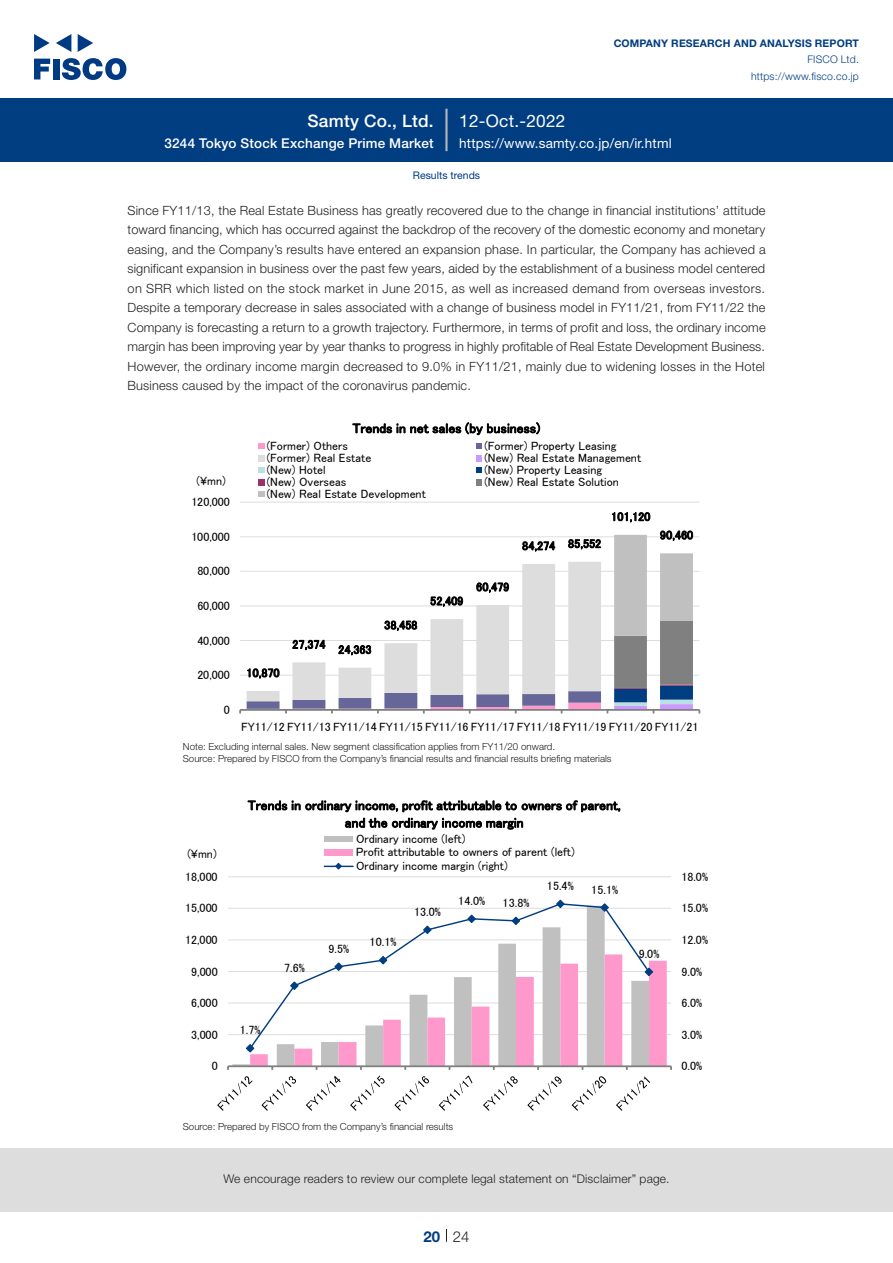
<style>
.page{position:relative;width:893px;height:1263px;background:#fff}
.page>*{position:absolute;margin:0;border:0;box-sizing:border-box;transform-origin:0 0}
.t1{font:500 17.25px "Helvetica Neue LT Std";letter-spacing:.015em;color:#fff}
.t2{font:17.25px "Helvetica Neue LT Std";letter-spacing:.015em;color:#fff}
.t3{font:300 15px "Helvetica Neue LT Std";color:#231f20}
.t4{font:700 15px "Helvetica Neue LT Std";color:#003d81}
.t5{font:13.5px/17.4px "MS P Gothic";letter-spacing:.01em;color:#000;text-align:center}
.t6{font:13.5px "Helvetica Neue LT Std";letter-spacing:.015em;color:#fff}
.t7{font:500 13.5px "Helvetica Neue LT Std";letter-spacing:.015em;color:#fff}
.t8{font:300 12.75px/19.5px "Helvetica Neue LT Std";letter-spacing:.015em;color:#231f20;text-align:justify}
.t9{font:12.15px "MS P Gothic";letter-spacing:.005em;color:#000}
.t10{font:12px/13.5px "MS P Gothic";color:#000}
.t11{font:300 12px "Helvetica Neue LT Std";letter-spacing:.015em;color:#231f20}
.t12{font:700 10.5px "Helvetica Neue LT Std";letter-spacing:.015em;color:#003d81}
.t13{font:300 10.5px/16.5px "Helvetica Neue LT Std";letter-spacing:.015em;color:#003d81;text-align:right}
.t14{font:10.5px "Helvetica Neue LT Std";color:#003d81}
.t15{font:300 9.75px/12px "Helvetica Neue LT Std";color:#231f20}
</style>
<div class="page">
<div style="left:0;top:1148px;width:893px;height:64px;background:#ddd"></div>
<svg style="left:34px;top:59px;width:16px;height:20px"></svg>
<div style="left:53px;top:59px;width:6px;height:20px;background:#003a83"></div>
<svg style="left:62px;top:58px;width:64px;height:22px"></svg>
<svg style="left:34px;top:34px;width:16px;height:18px"></svg>
<svg style="left:78px;top:34px;width:15px;height:18px"></svg>
<svg style="left:56px;top:34px;width:15px;height:18px"></svg>
<div style="left:0;top:98px;width:893px;height:64px;background:#003d81"></div>
<hr style="left:445px;top:109px;width:3px;height:42px;background:#b5b5b6">
<svg style="left:446px;top:1229px;width:1px;height:13px"></svg>
<hr style="left:240px;top:675px;width:459px;height:1px;background:#ddd">
<hr style="left:240px;top:640px;width:459px;height:1px;background:#ddd">
<hr style="left:240px;top:606px;width:459px;height:1px;background:#ddd">
<hr style="left:240px;top:571px;width:459px;height:1px;background:#ddd">
<hr style="left:240px;top:536px;width:459px;height:1px;background:#ddd">
<hr style="left:240px;top:502px;width:459px;height:1px;background:#ddd">
<svg style="left:247px;top:562px;width:354px;height:129px"></svg>
<hr style="left:240px;top:709px;width:459px;height:2px;background:#808080">
<svg style="left:247px;top:691px;width:354px;height:22px"></svg>
<svg style="left:614px;top:535px;width:86px;height:178px"></svg>
<svg style="left:258px;top:443px;width:6px;height:6px"></svg>
<svg style="left:476px;top:443px;width:6px;height:6px"></svg>
<svg style="left:258px;top:455px;width:6px;height:6px"></svg>
<svg style="left:476px;top:455px;width:6px;height:6px"></svg>
<svg style="left:258px;top:467px;width:6px;height:6px"></svg>
<svg style="left:476px;top:467px;width:6px;height:6px"></svg>
<svg style="left:258px;top:479px;width:6px;height:6px"></svg>
<svg style="left:476px;top:479px;width:6px;height:6px"></svg>
<svg style="left:258px;top:491px;width:6px;height:6px"></svg>
<hr style="left:228px;top:1034px;width:443px;height:1px;background:#ddd">
<hr style="left:228px;top:1003px;width:443px;height:1px;background:#ddd">
<hr style="left:228px;top:971px;width:443px;height:1px;background:#ddd">
<hr style="left:228px;top:939px;width:443px;height:1px;background:#ddd">
<hr style="left:228px;top:908px;width:443px;height:1px;background:#ddd">
<hr style="left:228px;top:876px;width:443px;height:1px;background:#ddd">
<svg style="left:250px;top:960px;width:417px;height:105px"></svg>
<hr style="left:228px;top:1065px;width:443px;height:2px;background:#808080">
<svg style="left:248px;top:903px;width:403px;height:147px"></svg>
<svg style="left:246px;top:1043px;width:9px;height:10px"></svg>
<svg style="left:290px;top:981px;width:9px;height:9px"></svg>
<svg style="left:334px;top:962px;width:9px;height:9px"></svg>
<svg style="left:378px;top:955px;width:10px;height:10px"></svg>
<svg style="left:423px;top:925px;width:9px;height:10px"></svg>
<svg style="left:467px;top:914px;width:9px;height:10px"></svg>
<svg style="left:511px;top:916px;width:10px;height:10px"></svg>
<svg style="left:556px;top:899px;width:9px;height:10px"></svg>
<svg style="left:600px;top:903px;width:9px;height:9px"></svg>
<svg style="left:644px;top:967px;width:10px;height:10px"></svg>
<svg style="left:217px;top:1076px;width:36px;height:35px"></svg>
<svg style="left:261px;top:1076px;width:35px;height:35px"></svg>
<svg style="left:306px;top:1076px;width:35px;height:35px"></svg>
<svg style="left:350px;top:1067px;width:34px;height:44px"></svg>
<svg style="left:394px;top:1076px;width:35px;height:35px"></svg>
<svg style="left:439px;top:1067px;width:33px;height:44px"></svg>
<svg style="left:483px;top:1076px;width:35px;height:35px"></svg>
<svg style="left:527px;top:1076px;width:35px;height:35px"></svg>
<svg style="left:572px;top:1076px;width:34px;height:35px"></svg>
<svg style="left:616px;top:1076px;width:34px;height:35px"></svg>
<div style="left:324px;top:836px;width:29px;height:6px;background:#c0c0c0"></div>
<div style="left:324px;top:850px;width:29px;height:6px;background:#f9c"></div>
<svg style="left:324px;top:863px;width:29px;height:7px"></svg>
<h1 class="t1" style="left:308px;top:110px;width:128px">Samty Co., Ltd.</h1>
<p class="t7" style="left:165px;top:135px;width:271px">3244 Tokyo Stock Exchange Prime Market</p>
<h1 class="t2" style="left:459px;top:110px;width:108px">12-Oct.-2022</h1>
<p class="t12" style="left:614px;top:37px;width:247px">COMPANY RESEARCH AND ANALYSIS REPORT</p>
<p class="t13" style="left:751px;top:51px;width:109px">FISCO Ltd. https://www.fisco.co j p.</p>
<p class="t6" style="left:459px;top:135px;width:214px">https://www.samty.co j p. /en .i r/ html</p>
<p class="t14" style="left:413px;top:169px;width:69px">Results trends</p>
<p class="t8" style="left:128px;top:200px;width:640px">Since FY11/13, the Real Estate Business has greatly recovered due to the change in financial institutions’ attitude toward financing, which has occurred against the backdrop of the recovery of the domestic economy and monetary easing, and the Company s’ results have entered an expansion phase In. particular, the Company has achieved a significant expansion in business over the past few years, aided by the establishment of a business model centered on SRR which listed on the stock market in June 2015, as well as increased demand from overseas investors.<br>Despite a temporary decrease in sales associated with a change of business model in FY11/21, from FY11/22 the Company is forecasting a return to a growth trajectory. Furthermore in, terms of profit and loss, the ordinary income margin has been improving year by year thanks to progress in highly profitable of Real Estate Development Business.<br>However, the ordinary income margin decreased to 9.0% in FY11/21, mainly due to widening losses in the Hotel Business caused by the impact of the coronavirus pandemic.</p>
<p class="t10" style="left:196px;top:474px;width:31px">¥( mn(</p>
<p class="t10" style="left:191px;top:495px;width:40px">120,000</p>
<p class="t10" style="left:191px;top:530px;width:40px">100,000</p>
<p class="t10" style="left:197px;top:564px;width:34px">80,000</p>
<p class="t9" style="left:197px;top:599px;width:34px">60,000</p>
<p class="t10" style="left:197px;top:633px;width:34px">40,000</p>
<p class="t10" style="left:197px;top:668px;width:34px">20,000</p>
<p class="t10" style="left:224px;top:703px;width:8px">0</p>
<p class="t5" style="left:353px;top:419px;width:189px">Trends in net sales (by business(</p>
<p class="t10" style="left:484px;top:439px;width:133px">(Former) Property Leasing</p>
<p class="t10" style="left:267px;top:439px;width:83px">(Former) Others</p>
<p class="t10" style="left:267px;top:451px;width:106px">(Former) Real Estate</p>
<p class="t10" style="left:484px;top:451px;width:158px">(New) Real Estate Management</p>
<p class="t10" style="left:267px;top:463px;width:61px">(New) Hotel</p>
<p class="t10" style="left:484px;top:463px;width:119px">(New) Property Leasing</p>
<p class="t10" style="left:267px;top:475px;width:161px;line-height:12px">(New) Overseas<br>(New) Real Estate Development</p>
<p class="t10" style="left:484px;top:474px;width:136px">(New) Real Estate Solution</p>
<p class="t10" style="left:246px;top:666px;width:35px">10,870</p>
<p class="t10" style="left:292px;top:637px;width:35px">27,374</p>
<p class="t10" style="left:338px;top:643px;width:35px">24,363</p>
<p class="t10" style="left:384px;top:618px;width:35px">38,458</p>
<p class="t10" style="left:430px;top:594px;width:35px">52,409</p>
<p class="t9" style="left:476px;top:581px;width:35px">60,479</p>
<p class="t9" style="left:522px;top:540px;width:35px">84,274</p>
<p class="t10" style="left:568px;top:537px;width:35px">85,552</p>
<p class="t10" style="left:611px;top:510px;width:41px">101,120</p>
<p class="t10" style="left:660px;top:528px;width:35px">90,460</p>
<p class="t10" style="left:241px;top:720px;width:459px">FY11/12 FY11/13 FY11/14 FY11/15 FY11/16 FY11/17 FY11/18 FY11/19 FY11/20 FY11/21</p>
<p class="t15" style="left:183px;top:740px;width:430px">Note: Excluding internal sales. New segment classification applies from FY11/20 onward.<br>Source: Prepared by FISCO from the Company s’ financial results and financial results briefing materials</p>
<p class="t10" style="left:187px;top:847px;width:31px">¥( mn(</p>
<p class="t10" style="left:185px;top:869px;width:34px">18,000</p>
<p class="t10" style="left:185px;top:901px;width:34px">15,000</p>
<p class="t10" style="left:185px;top:933px;width:34px">12,000</p>
<p class="t10" style="left:191px;top:964px;width:28px">9,000</p>
<p class="t10" style="left:191px;top:996px;width:28px">6,000</p>
<p class="t10" style="left:191px;top:1027px;width:28px">3,000</p>
<p class="t10" style="left:212px;top:1059px;width:8px">0</p>
<p class="t5" style="left:248px;top:796px;width:374px">Trends in ordinary income, profit attributable to owners of parent, and the ordinary income margin</p>
<p class="t10" style="left:356px;top:831px;width:220px">Ordinary income (left(<br>Profit attributable to owners of parent (left(<br>Ordinary income margin (right(</p>
<p class="t10" style="left:240px;top:1023px;width:22px">1.7%</p>
<p class="t10" style="left:284px;top:961px;width:22px">7.6%</p>
<p class="t10" style="left:328px;top:942px;width:22px">9.5%</p>
<p class="t10" style="left:370px;top:935px;width:28px">10.1%</p>
<p class="t10" style="left:414px;top:905px;width:28px">13.0%</p>
<p class="t10" style="left:458px;top:894px;width:28px">14.0%</p>
<p class="t10" style="left:503px;top:896px;width:28px">13.8%</p>
<p class="t10" style="left:547px;top:879px;width:28px">15.4%</p>
<p class="t10" style="left:591px;top:882px;width:28px">15.1%</p>
<p class="t10" style="left:639px;top:947px;width:22px">9.0%</p>
<p class="t10" style="left:682px;top:869px;width:28px">18.0%</p>
<p class="t10" style="left:682px;top:901px;width:28px">15.0%</p>
<p class="t10" style="left:682px;top:933px;width:28px">12.0%</p>
<p class="t10" style="left:682px;top:964px;width:22px">9.0%</p>
<p class="t10" style="left:682px;top:996px;width:22px">6.0%</p>
<p class="t10" style="left:682px;top:1027px;width:22px">3.0%</p>
<p class="t10" style="left:682px;top:1059px;width:22px">0.0%</p>
<p class="t15" style="left:183px;top:1121px;width:272px">Source: Prepared by FISCO from the Company s’ financial results</p>
<p class="t11" style="left:223px;top:1171px;width:448px">We encourage readers to review our complete legal statement on “Disclaimer” page.</p>
<p class="t4" style="left:423px;top:1227px;width:18px">20</p>
<p class="t3" style="left:453px;top:1227px;width:18px">24</p>
</div>
